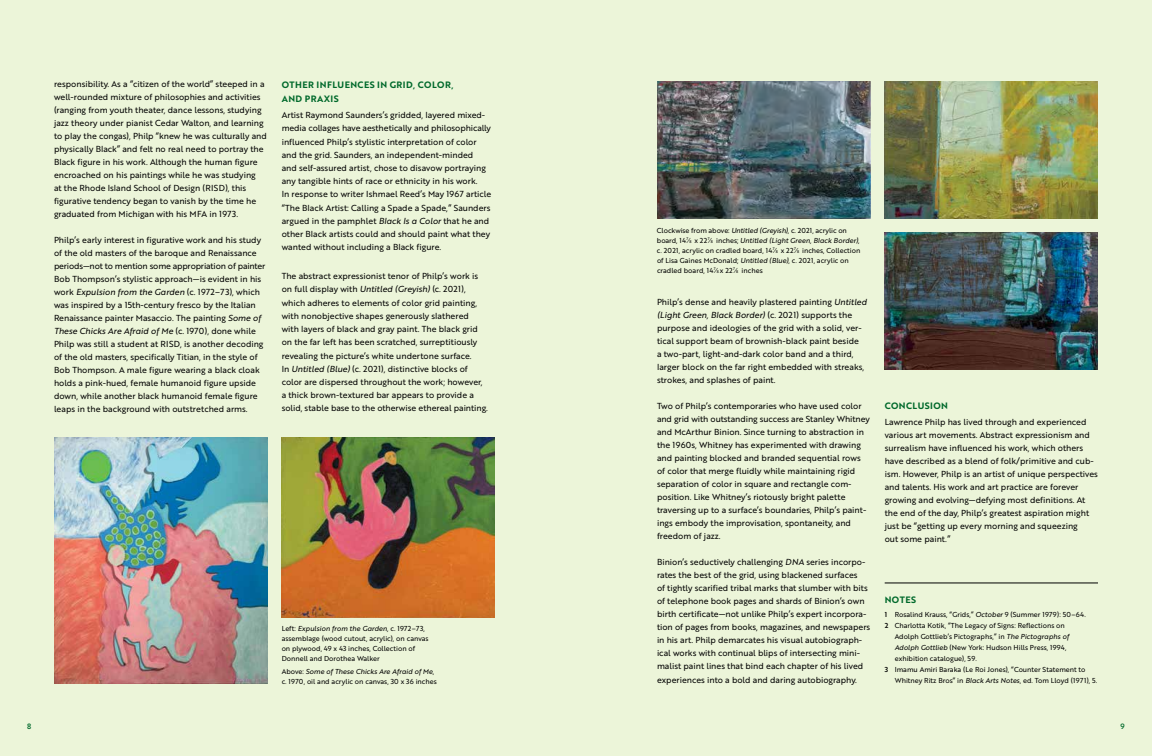
<style>
.page{position:relative;width:1152px;height:756px;background:#fff}
.page>*{position:absolute;margin:0;border:0;box-sizing:border-box;transform-origin:0 0}
.t1{font:9px/14px "Brother 1816 Bold";letter-spacing:.05em;color:#00692b}
.t2{font:8.5px/13px "Brother 1816 Regular";color:#000}
.t3{font:7.5px "Brother 1816 Medium";color:#00692b}
.t4{font:7px/10px "Brother 1816 Regular";color:#000}
.s1{font-family:"Brother 1816 Regular Italic"}
.s2{font-size:3.8px}
.s3{font-family:"Brother 1816 Medium"}
</style>
<div class="page">
<div style="left:0;top:0;width:576px;height:756px;background:#ecf5d9"></div>
<div style="left:576px;top:0;width:576px;height:756px;background:#ecf5d9"></div>
<hr style="left:885px;top:583px;width:213px;height:1px;background:#000">
<img style="left:54px;top:437px;width:213px;height:247px">
<img style="left:282px;top:437px;width:213px;height:180px">
<img style="left:657px;top:82px;width:213px;height:136px">
<img style="left:885px;top:232px;width:213px;height:138px">
<img style="left:885px;top:82px;width:213px;height:136px">
<p class="t2" style="left:54px;top:77px;width:214px">responsibility. As a “citizen of the world” steeped in a well-rounded mixture of philosophies and activities (ranging from youth theater, dance lessons, studying jazz theory under pianist Cedar Walton, and learning to play the congas), Philp “knew he was culturally and physically Black” and felt no real need to portray the Black figure in his work. Although the human figure encroached on his paintings while he was studying<br>at the Rhode Island School of Design (RISD), this figurative tendency began to vanish by the time he graduated from Michigan with his MFA in 1973.</p>
<p class="t2" style="left:54px;top:233px;width:213px">Philp’s early interest in figurative work and his study of the old masters of the baroque and Renaissance periods—not to mention some appropriation of painter Bob Thompson’s stylistic approach—is evident in his work <span class="s1">Expulsion from the Garden</span> (c. 1972–73), which was inspired by a 15th-century fresco by the Italian Renaissance painter Masaccio. The painting <span class="s1">Some of These Chicks Are Afraid of Me</span> (c. 1970), done while Philp was still a student at RISD, is another decoding of the old masters, specifically Titian, in the style of Bob Thompson. A male figure wearing a black cloak holds a pink-hued, female humanoid figure upside down, while another black humanoid female figure leaps in the background with outstretched arms.</p>
<h3 class="t1" style="left:282px;top:78px;width:173px">OTHER INFLUENCES IN GRID, COLOR,<br>AND PRAXIS</h3>
<p class="t2" style="left:282px;top:108px;width:211px">Artist Raymond Saunders’s gridded, layered mixed&shy;media collages have aesthetically and philosophically influenced Philp’s stylistic interpretation of color and the grid. Saunders, an independent-minded<br>and self-assured artist, chose to disavow portraying any tangible hints of race or ethnicity in his work.<br>In response to writer Ishmael Reed’s May 1967 article “The Black Artist: Calling a Spade a Spade,” Saunders argued in the pamphlet <span class="s1">Black Is a Color</span> that he and other Black artists could and should paint what they wanted without including a Black figure.</p>
<p class="t2" style="left:282px;top:269px;width:208px">The abstract expressionist tenor of Philp’s work is on full display with <span class="s1">Untitled (Greyish)</span> (c. 2021), which adheres to elements of color grid painting, with nonobjective shapes generously slathered with layers of black and gray paint. The black grid on the far left has been scratched, surreptitiously revealing the picture’s white undertone surface.<br>In <span class="s1">Untitled (Blue)</span> (c. 2021), distinctive blocks of color are dispersed throughout the work; however, a thick brown-textured bar appears to provide a solid, stable base to the otherwise ethereal painting.</p>
<p class="t4" style="left:282px;top:623px;width:148px">Left: <span class="s1">Expulsion from the Garden</span>, c. 1972–73, assemblage (wood cutout, acrylic), on canvas on plywood, 49 x 43 inches, Collection of Donnell and Dorothea Walker</p>
<p class="t4" style="left:282px;top:666px;width:157px">Above: <span class="s1">Some of These Chicks Are Afraid of Me</span>, c. 1970, oil and acrylic on canvas, 30 x 36 inches</p>
<p class="t4" style="left:657px;top:225px;width:205px">Clockwise from above: <span class="s1">Untitled (Greyish)</span>, c. 2021, acrylic on board, 14<sup>7</sup>⁄<span class="s2">8</span> x 22 <sup>7</sup>⁄<span class="s2">8</span> inches; <span class="s1">Untitled (Light Green, Black Border)</span>, c. 2021, acrylic on cradled board, 14 <sup>7</sup>⁄<span class="s2">8</span> x 22 <sup>7</sup>⁄<span class="s2">8</span> inches, Collection of Lisa Gaines McDonald; <span class="s1">Untitled (Blue)</span>, c. 2021, acrylic on cradled board, 14 <sup>7</sup>⁄<span class="s2">8</span> x 22 <sup>7</sup>⁄<span class="s2">8</span> inches</p>
<p class="t2" style="left:657px;top:295px;width:211px">Philp’s dense and heavily plastered painting <span class="s1">Untitled (Light Green, Black Border)</span> (c. 2021) supports the purpose and ideologies of the grid with a solid, ver&shy;tical support beam of brownish-black paint beside<br>a two-part, light-and-dark color band and a third, larger block on the far right embedded with streaks, strokes, and splashes of paint.</p>
<p class="t2" style="left:657px;top:399px;width:214px">Two of Philp’s contemporaries who have used color and grid with outstanding success are Stanley Whitney and McArthur Binion. Since turning to abstraction in the 1960s, Whitney has experimented with drawing and painting blocked and branded sequential rows of color that merge fluidly while maintaining rigid separation of color in square and rectangle com&shy;position. Like Whitney’s riotously bright palette traversing up to a surface’s boundaries, Philp’s paint&shy;ings embody the improvisation, spontaneity, and freedom of jazz.</p>
<p class="t2" style="left:657px;top:555px;width:215px">Binion’s seductively challenging <span class="s1">DNA</span> series incorpo&shy;rates the best of the grid, using blackened surfaces<br>of tightly scarified tribal marks that slumber with bits of telephone book pages and shards of Binion’s own birth certificate—not unlike Philp’s expert incorpora&shy;tion of pages from books, magazines, and newspapers in his art. Philp demarcates his visual autobiograph&shy;ical works with continual blips of intersecting mini&shy;malist paint lines that bind each chapter of his lived</p>
<p class="t2" style="left:657px;top:673px;width:202px">experiences into a bold and daring autobiography.</p>
<h3 class="t1" style="left:885px;top:399px;width:65px">CONCLUSION</h3>
<p class="t2" style="left:885px;top:415px;width:215px">Lawrence Philp has lived through and experienced various art movements. Abstract expressionism and surrealism have influenced his work, which others have described as a blend of folk/primitive and cub&shy;ism. However, Philp is an artist of unique perspectives and talents. His work and art practice are forever growing and evolving—defying most definitions. At the end of the day, Philp’s greatest aspiration might just be “getting up every morning and squeezing<br>out some paint.”</p>
<h3 class="t1" style="left:885px;top:592px;width:33px">NOTES</h3>
<p class="t4" style="left:885px;top:609px;width:203px"><span class="s3">1</span> Rosalind Krauss, “Grids,” <span class="s1">October</span> 9 (Summer 1979): 50–64.</p>
<p class="t4" style="left:885px;top:620px;width:182px"><span class="s3">2</span> Charlotta Kotik, “The Legacy of Signs: Reflections on</p>
<p class="t4" style="left:895px;top:631px;width:176px">Adolph Gottlieb’s Pictographs,” in <span class="s1">The Pictographs of</span></p>
<p class="t4" style="left:895px;top:642px;width:173px"><span class="s1">Adolph Gottlieb</span> (New York: Hudson Hills Press, 1994,</p>
<p class="t4" style="left:895px;top:653px;width:84px">exhibition catalogue), 59.</p>
<p class="t4" style="left:885px;top:664px;width:202px"><span class="s3">3</span> Imamu Amiri Baraka (Le Roi Jones), “Counter Statement to</p>
<p class="t4" style="left:895px;top:675px;width:204px">Whitney Ritz Bros” in <span class="s1">Black Arts Notes</span>, ed. Tom Lloyd (1971), 5.</p>
<p class="t3" style="left:27px;top:721px;width:6px">8</p>
<p class="t3" style="left:1120px;top:721px;width:6px">9</p>
</div>
